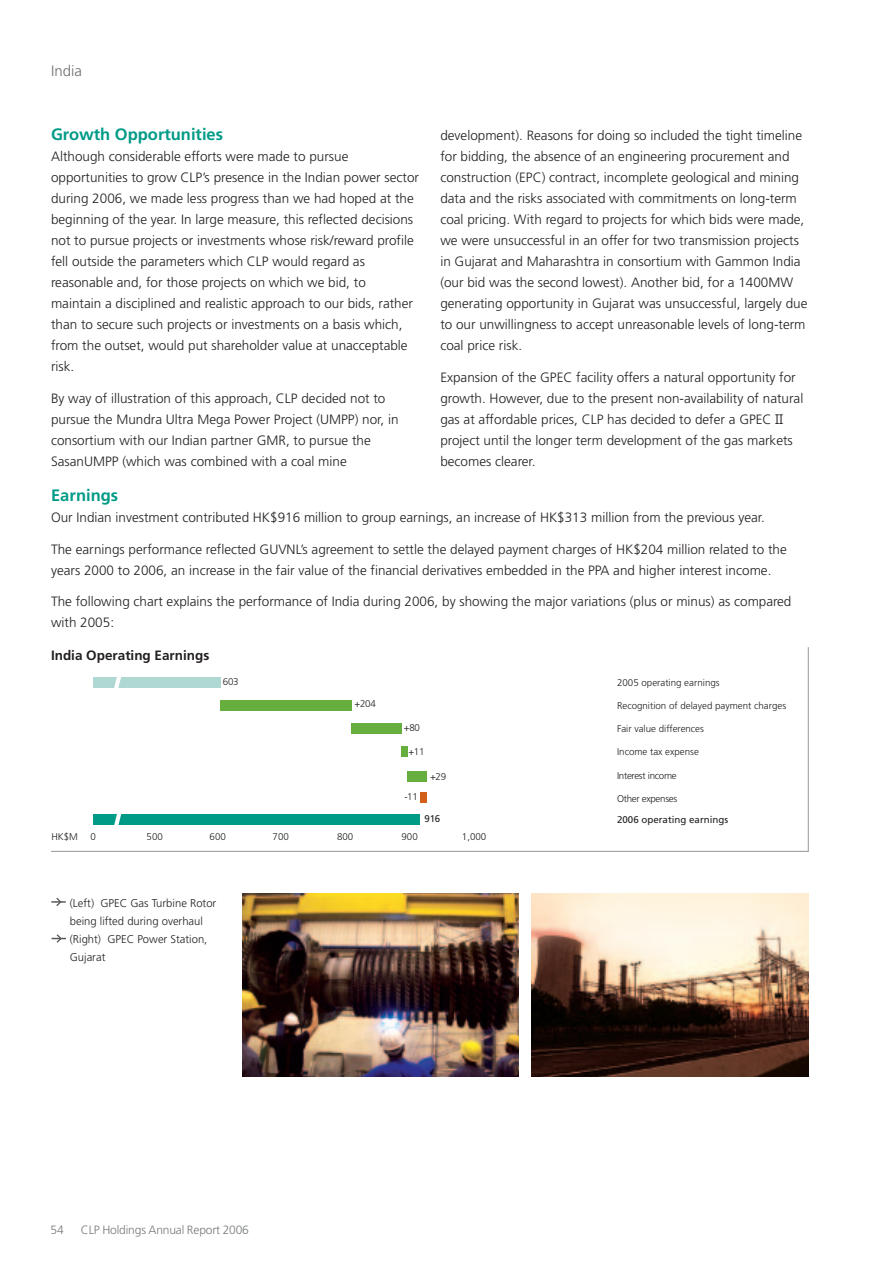
<style>
.page{position:relative;width:893px;height:1262px;background:#fff}
.page>*{position:absolute;margin:0;border:0;box-sizing:border-box;transform-origin:0 0}
.t1{font:700 16.5px "Frutiger";color:#009b87}
.t2{font:300 15px "Frutiger";color:#6c6d70}
.t3{font:300 13.5px/21px "Frutiger";color:#231f20}
.t4{font:700 13.5px "Frutiger";color:#231f20}
.t5{font:300 12px "Frutiger";letter-spacing:-.015em;color:#76787b}
.t6{font:300 11.25px/18px "Frutiger";color:#231f20}
.t7{font:300 9.75px "Frutiger";color:#231f20}
.t8{font:300 9.75px "Frutiger";letter-spacing:-.03em;color:#231f20}
.t9{font:9.75px "Frutiger";color:#231f20}
.s1{font-family:"Lubalin Graph";font-weight:400}
</style>
<div class="page">
<img style="left:242px;top:893px;width:277px;height:183px">
<img style="left:531px;top:893px;width:277px;height:183px">
<svg style="left:51px;top:647px;width:757px;height:204px"></svg>
<svg style="left:110px;top:807px;width:13px;height:34px"></svg>
<svg style="left:112px;top:663px;width:12px;height:34px"></svg>
<svg style="left:51px;top:934px;width:15px;height:9px"></svg>
<svg style="left:51px;top:897px;width:15px;height:9px"></svg>
<p class="t2" style="left:51px;top:65px;width:32px">India</p>
<p class="t1" style="left:51px;top:129px;width:173px">Growth Opportunities</p>
<p class="t3" style="left:51px;top:147px;width:369px">Although considerable efforts were made to pursue opportunities to grow CLP’s presence in the Indian power sector during 2006, we made less progress than we had hoped at the beginning of the year. In large measure, this reflected decisions not to pursue projects or investments whose risk/reward profile fell outside the parameters which CLP would regard as reasonable and, for those projects on which we bid, to maintain a disciplined and realistic approach to our bids, rather than to secure such projects or investments on a basis which, from the outset, would put shareholder value at unacceptable risk.</p>
<p class="t3" style="left:51px;top:389px;width:349px">By way of illustration of this approach, CLP decided not to pursue the Mundra Ultra Mega Power Project (UMPP) nor, in consortium with our Indian partner GMR, to pursue the SasanUMPP (which was combined with a coal mine</p>
<p class="t1" style="left:51px;top:489px;width:69px">Earnings</p>
<p class="t3" style="left:51px;top:508px;width:715px">Our Indian investment contributed HK$916 million to group earnings, an increase of HK$313 million from the previous year.</p>
<p class="t3" style="left:51px;top:539px;width:737px">The earnings performance reflected GUVNL’s agreement to settle the delayed payment charges of HK$204 million related to the years 2000 to 2006, an increase in the fair value of the financial derivatives embedded in the PPA and higher interest income.</p>
<p class="t3" style="left:51px;top:592px;width:742px">The following chart explains the performance of India during 2006, by showing the major variations (plus or minus) as compared with 2005:</p>
<p class="t3" style="left:440px;top:126px;width:368px">development). Reasons for doing so included the tight timeline for bidding, the absence of an engineering procurement and construction (EPC) contract, incomplete geological and mining data and the risks associated with commitments on long-term coal pricing. With regard to projects for which bids were made, we were unsuccessful in an offer for two transmission projects in Gujarat and Maharashtra in consortium with Gammon India (our bid was the second lowest). Another bid, for a 1400MW generating opportunity in Gujarat was unsuccessful, largely due to our unwillingness to accept unreasonable levels of long-term coal price risk.</p>
<p class="t3" style="left:440px;top:368px;width:364px">Expansion of the GPEC facility offers a natural opportunity for growth. However, due to the present non-availability of natural gas at affordable prices, CLP has decided to defer a GPEC <span class="s1">II </span>project until the longer term development of the gas markets becomes clearer.</p>
<p class="t4" style="left:51px;top:650px;width:160px">India Operating Earnings</p>
<p class="t7" style="left:223px;top:678px;width:17px">603</p>
<p class="t7" style="left:354px;top:700px;width:23px">+204</p>
<p class="t7" style="left:404px;top:724px;width:18px">+80</p>
<p class="t7" style="left:408px;top:748px;width:18px">+11</p>
<p class="t7" style="left:404px;top:793px;width:15px">-11</p>
<p class="t7" style="left:430px;top:772px;width:18px">+29</p>
<p class="t9" style="left:424px;top:815px;width:17px">916</p>
<p class="t7" style="left:51px;top:832px;width:28px">HK$M</p>
<p class="t7" style="left:91px;top:832px;width:7px">0</p>
<p class="t7" style="left:147px;top:832px;width:18px">500</p>
<p class="t7" style="left:210px;top:832px;width:18px">600</p>
<p class="t7" style="left:273px;top:832px;width:18px">700</p>
<p class="t7" style="left:337px;top:832px;width:18px">800</p>
<p class="t7" style="left:401px;top:832px;width:18px">900</p>
<p class="t7" style="left:462px;top:832px;width:26px">1,000</p>
<p class="t6" style="left:70px;top:894px;width:148px">(Left) GPEC Gas Turbine Rotor being lifted during overhaul (Right) GPEC Power Station,<br>Gujarat</p>
<p class="t5" style="left:50px;top:1225px;width:15px">54</p>
<p class="t5" style="left:81px;top:1225px;width:170px">CLP Holdings Annual Report 2006</p>
<p class="t7" style="left:617px;top:678px;width:104px">2005 operating earnings</p>
<p class="t7" style="left:617px;top:701px;width:171px">Recognition of delayed payment charges</p>
<p class="t7" style="left:617px;top:724px;width:88px">Fair value differences</p>
<p class="t7" style="left:617px;top:747px;width:83px">Income tax expense</p>
<p class="t8" style="left:617px;top:772px;width:61px">Interest income</p>
<p class="t8" style="left:617px;top:795px;width:62px">Other expenses</p>
<p class="t9" style="left:617px;top:815px;width:113px">2006 operating earnings</p>
</div>
